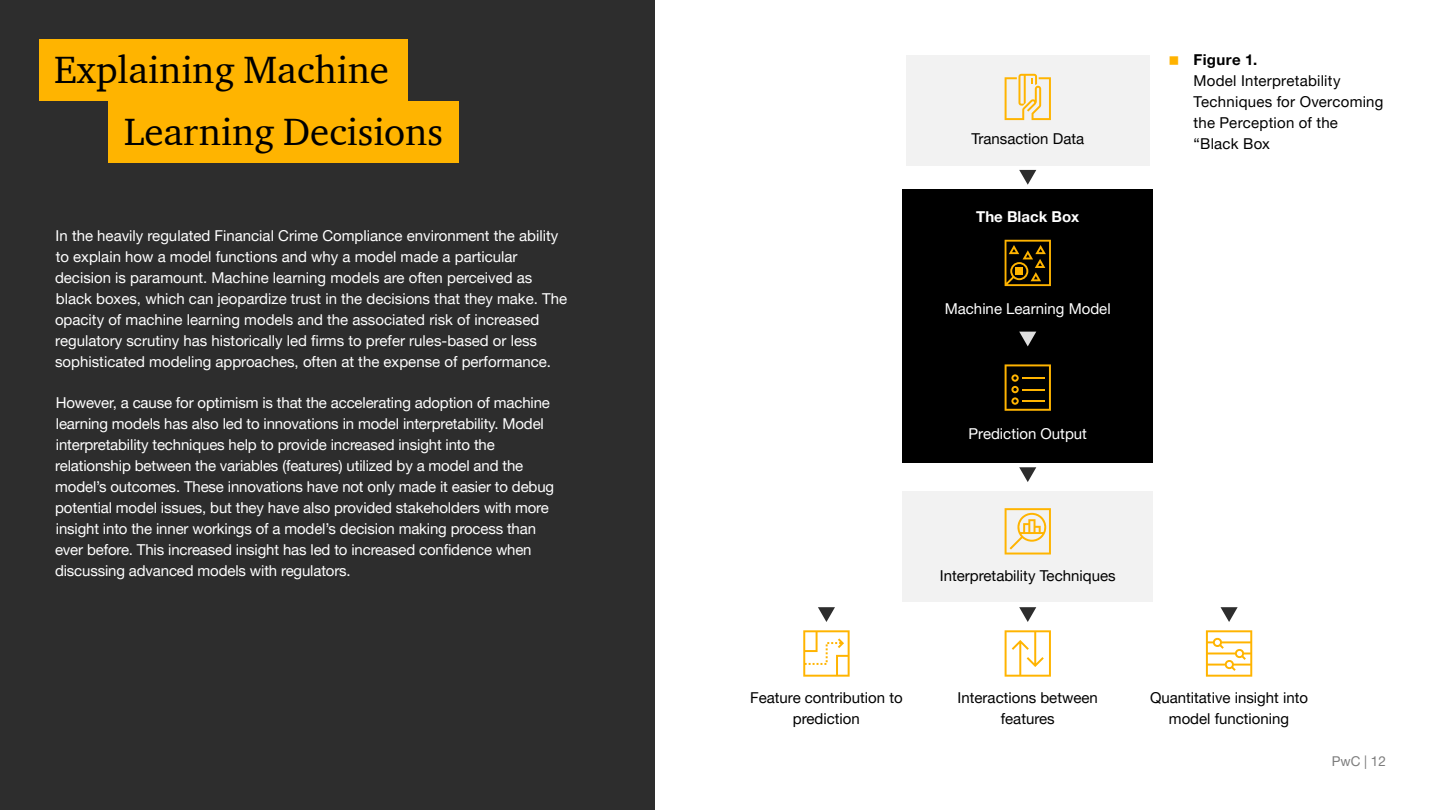
<style>
.page{position:relative;width:1440px;height:810px;background:#fff}
.page>*{position:absolute;margin:0;border:0;box-sizing:border-box;transform-origin:0 0}
.t1{font:39px/62.2px "ITC Charter Com";color:#000}
.t2{font:15px/21px "Helvetica Neue LT Pro";letter-spacing:-.01em;color:#fff}
.t3{font:15px/21px "Helvetica Neue LT Pro";color:#000;text-align:center}
.t4{font:700 15px "Helvetica Neue LT Pro";color:#fff}
.t5{font:700 15px "Helvetica Neue LT Pro";letter-spacing:.025em;color:#000}
.t6{font:13.5px "Helvetica Neue LT Pro";color:#7d7d7d}
</style>
<div class="page">
<div style="left:0;top:0;width:654px;height:810px;background:#2d2d2d"></div>
<div style="left:39px;top:39px;width:369px;height:62px;background:#ffb400"></div>
<div style="left:108px;top:101px;width:351px;height:62px;background:#ffb400"></div>
<div style="left:906px;top:55px;width:243px;height:110px;background:#f2f2f2"></div>
<div style="left:902px;top:491px;width:251px;height:111px;background:#f2f2f2"></div>
<div style="left:902px;top:189px;width:251px;height:273px;background:#000"></div>
<svg style="left:1004px;top:240px;width:47px;height:46px"></svg>
<div style="left:1015px;top:267px;width:8px;height:8px;background:#ffb400"></div>
<svg style="left:1206px;top:630px;width:46px;height:47px"></svg>
<svg style="left:1004px;top:630px;width:47px;height:47px"></svg>
<svg style="left:1004px;top:364px;width:47px;height:47px"></svg>
<hr style="left:1022px;top:400px;width:22px;height:2px;background:#ffb400">
<svg style="left:1004px;top:74px;width:47px;height:46px"></svg>
<svg style="left:1004px;top:508px;width:47px;height:47px"></svg>
<svg style="left:803px;top:630px;width:46px;height:47px"></svg>
<svg style="left:1019px;top:170px;width:17px;height:15px"></svg>
<svg style="left:1019px;top:467px;width:17px;height:15px"></svg>
<svg style="left:1019px;top:607px;width:17px;height:15px"></svg>
<svg style="left:1220px;top:607px;width:17px;height:15px"></svg>
<svg style="left:818px;top:607px;width:17px;height:15px"></svg>
<svg style="left:1019px;top:332px;width:17px;height:14px"></svg>
<h1 class="t1" style="left:124px;top:38px;width:320px;text-indent:-70px">Explaining Machine<br>Learning Decisions</h1>
<p class="t5" style="left:1193px;top:50px;width:65px">Figure 1.</p>
<p class="t3" style="left:1193px;top:70px;width:191px;text-align:left">Model Interpretability<br>Techniques for Overcoming the Perception of the “Black Box</p>
<p class="t3" style="left:971px;top:128px;width:114px">Transaction Data</p>
<p class="t2" style="left:55px;top:224px;width:514px">In the heavily regulated Financial Crime Compliance environment the ability to explain how a model functions and why a model made a particular decision is paramount. Machine learning models are often perceived as black boxes, which can jeopardize trust in the decisions that they make. The opacity of machine learning models and the associated risk of increased regulatory scrutiny has historically led firms to prefer rules-based or less sophisticated modeling approaches, often at the expense of performance.</p>
<p class="t2" style="left:55px;top:392px;width:501px">However, a cause for optimism is that the accelerating adoption of machine learning models has also led to innovations in model interpretability. Model interpretability techniques help to provide increased insight into the relationship between the variables (features) utilized by a model and the model’s outcomes. These innovations have not only made it easier to debug potential model issues, but they have also provided stakeholders with more insight into the inner workings of a model’s decision making process than ever before. This increased insight has led to increased confidence when discussing advanced models with regulators.</p>
<p class="t4" style="left:976px;top:207px;width:105px">The Black Box</p>
<p class="t2" style="left:945px;top:298px;width:167px">Machine Learning Model</p>
<p class="t2" style="left:968px;top:423px;width:120px">Prediction Output</p>
<p class="t3" style="left:940px;top:565px;width:177px">Interpretability Techniques</p>
<p class="t3" style="left:750px;top:686px;width:154px">Feature contribution to prediction</p>
<p class="t3" style="left:1150px;top:686px;width:160px">Quantitative insight into model functioning</p>
<p class="t3" style="left:957px;top:686px;width:142px">Interactions between features</p>
<p class="t6" style="left:1331px;top:753px;width:56px">PwC | 12</p>
</div>
